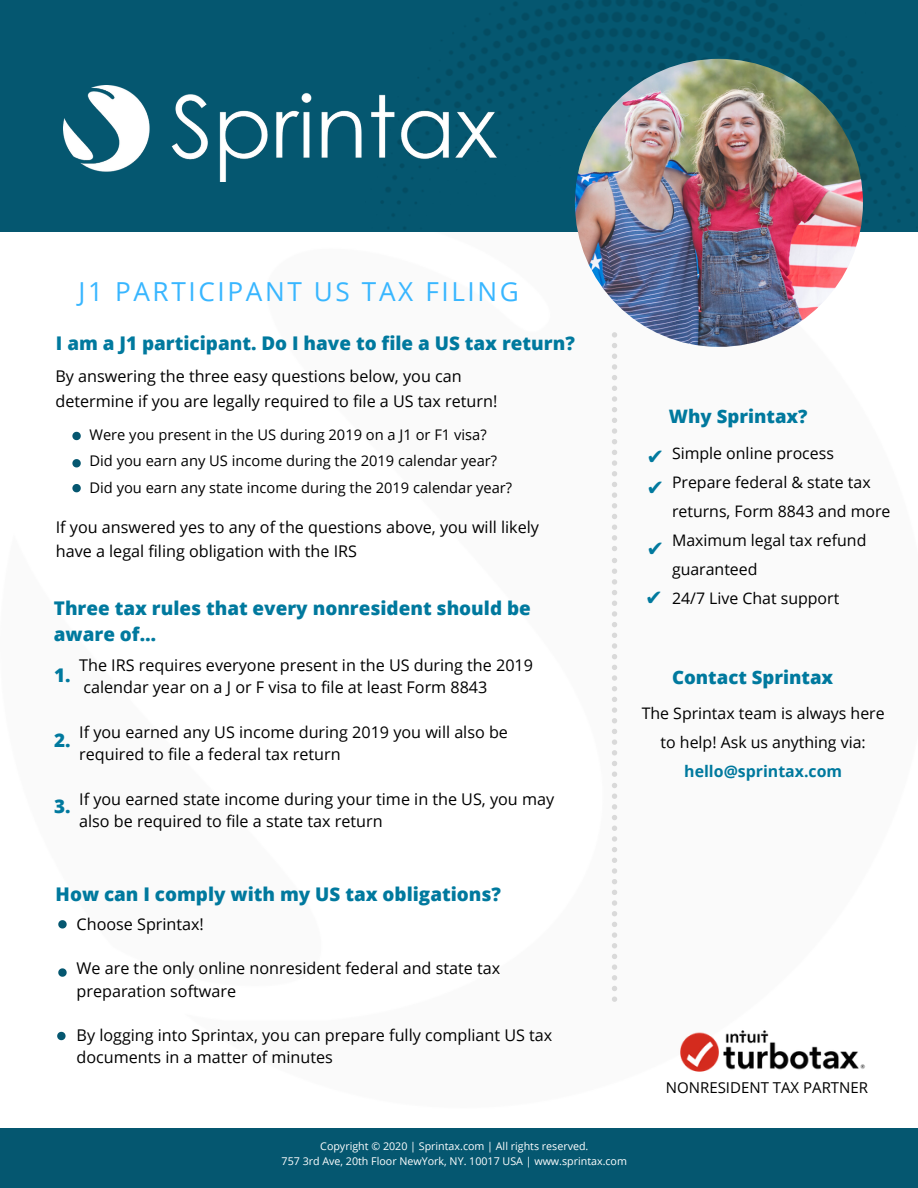
<style>
.page{position:relative;width:918px;height:1188px;background:#fff}
.page>*{position:absolute;margin:0;border:0;box-sizing:border-box;transform-origin:0 0}
.t1{font:26.25px "Open Sans";letter-spacing:.1em;color:#38b6ff}
.t2{font:21.15px/31.8px "DejaVu Sans";color:#00799e}
.t3{font:800 18.9px/26.2px "Open Sans";color:#00799e}
.t4{font:800 18.6px "Open Sans";color:#00799e}
.t5{font:16.2px/22.2px "Open Sans";color:#000}
.t6{font:15.9px/28.8px "Open Sans";color:#000}
.t7{font:700 15.9px "Open Sans";color:#00799e}
.t8{font:15px "Open Sans";color:#000}
.t9{font:14.7px/26.2px "Open Sans";color:#000}
.t10{font:10.65px/14.7px "Open Sans";color:#fff;text-align:center}
</style>
<div class="page">
<div style="left:0;top:1128px;width:918px;height:60px;background:#055770"></div>
<svg style="left:612px;top:525px;width:5px;height:26px"></svg>
<svg style="left:612px;top:514px;width:5px;height:5px"></svg>
<svg style="left:612px;top:482px;width:5px;height:26px"></svg>
<svg style="left:612px;top:450px;width:5px;height:26px"></svg>
<svg style="left:612px;top:418px;width:5px;height:26px"></svg>
<svg style="left:612px;top:386px;width:5px;height:26px"></svg>
<svg style="left:612px;top:354px;width:5px;height:26px"></svg>
<svg style="left:612px;top:332px;width:5px;height:16px"></svg>
<svg style="left:612px;top:772px;width:5px;height:5px"></svg>
<svg style="left:612px;top:761px;width:5px;height:5px"></svg>
<svg style="left:612px;top:729px;width:5px;height:26px"></svg>
<svg style="left:612px;top:697px;width:5px;height:26px"></svg>
<svg style="left:612px;top:665px;width:5px;height:26px"></svg>
<svg style="left:612px;top:633px;width:5px;height:26px"></svg>
<svg style="left:612px;top:601px;width:5px;height:26px"></svg>
<svg style="left:612px;top:569px;width:5px;height:26px"></svg>
<svg style="left:612px;top:558px;width:5px;height:5px"></svg>
<svg style="left:612px;top:997px;width:5px;height:5px"></svg>
<svg style="left:612px;top:986px;width:5px;height:5px"></svg>
<svg style="left:612px;top:954px;width:5px;height:26px"></svg>
<svg style="left:612px;top:922px;width:5px;height:26px"></svg>
<svg style="left:612px;top:890px;width:5px;height:26px"></svg>
<svg style="left:612px;top:858px;width:5px;height:26px"></svg>
<svg style="left:612px;top:826px;width:5px;height:26px"></svg>
<svg style="left:612px;top:794px;width:5px;height:26px"></svg>
<svg style="left:612px;top:783px;width:5px;height:5px"></svg>
<svg style="left:72px;top:432px;width:9px;height:8px"></svg>
<svg style="left:72px;top:459px;width:9px;height:8px"></svg>
<svg style="left:72px;top:484px;width:9px;height:8px"></svg>
<svg style="left:58px;top:920px;width:9px;height:9px"></svg>
<svg style="left:58px;top:968px;width:9px;height:9px"></svg>
<svg style="left:57px;top:1032px;width:9px;height:8px"></svg>
<img style="left:680px;top:1030px;width:186px;height:42px">
<div style="left:0;top:0;width:918px;height:231px;background:#055770"></div>
<img style="left:381px;top:0;width:534px;height:231px">
<img style="left:575px;top:59px;width:288px;height:288px;border-radius:50%">
<img style="left:64px;top:85px;width:433px;height:97px">
<h1 class="t1" style="left:78px;top:273px;width:442px">J1 PARTICIPANT US TAX FILING</h1>
<p class="t3" style="left:56px;top:330px;width:520px">I am a J1 participant. Do I have to file a US tax return?</p>
<p class="t5" style="left:56px;top:364px;width:443px;line-height:24.3px">By answering the three easy questions below, you can determine if you are legally required to file a US tax return!</p>
<p class="t9" style="left:89px;top:421px;width:424px">Were you present in the US during 2019 on a J1 or F1 visa?<br>Did you earn any US income during the 2019 calendar year?<br>Did you earn any state income during the 2019 calendar year?</p>
<p class="t5" style="left:56px;top:514px;width:485px;line-height:24.3px">If you answered yes to any of the questions above, you will likely have a legal filing obligation with the IRS</p>
<p class="t3" style="left:54px;top:595px;width:478px">Three tax rules that every nonresident should be aware of…</p>
<p class="t3" style="left:54px;top:661px;width:18px">1.</p>
<p class="t5" style="left:79px;top:654px;width:455px">The IRS requires everyone present in the US during the 2019 calendar year on a J or F visa to file at least Form 8843</p>
<p class="t5" style="left:79px;top:721px;width:430px">If you earned any US income during 2019 you will also be required to file a federal tax return</p>
<p class="t5" style="left:79px;top:787px;width:477px">If you earned state income during your time in the US, you may also be required to file a state tax return</p>
<p class="t3" style="left:54px;top:726px;width:18px">2.</p>
<p class="t3" style="left:54px;top:793px;width:18px">3.</p>
<p class="t4" style="left:669px;top:403px;width:140px">Why Sprintax?</p>
<h2 class="t2" style="left:646px;top:440px;width:19px">✔ ✔</h2>
<h2 class="t2" style="left:646px;top:533px;width:19px">✔</h2>
<h2 class="t2" style="left:645px;top:582px;width:19px">✔</h2>
<p class="t6" style="left:672px;top:439px;width:220px">Simple online process<br>Prepare federal &amp; state tax returns, Form 8843 and more<br>Maximum legal tax refund guaranteed<br>24/7 Live Chat support</p>
<p class="t4" style="left:672px;top:664px;width:163px">Contact Sprintax</p>
<p class="t6" style="left:642px;top:699px;width:244px;text-align:center">The Sprintax team is always here to help! Ask us anything via:</p>
<p class="t7" style="left:684px;top:760px;width:159px">hello@sprintax.com</p>
<p class="t3" style="left:56px;top:880px;width:447px">How can I comply with my US tax obligations?</p>
<p class="t5" style="left:77px;top:912px;width:129px">Choose Sprintax!</p>
<p class="t5" style="left:77px;top:957px;width:425px">We are the only online nonresident federal and state tax preparation software</p>
<p class="t5" style="left:77px;top:1024px;width:477px">By logging into Sprintax, you can prepare fully compliant US tax documents in a matter of minutes</p>
<p class="t10" style="left:282px;top:1139px;width:347px">Copyright © 2020 | Sprintax.com | All rights reserved.<br>757 3rd Ave, 20th Floor NewYork, NY. 10017 USA | www.sprintax.com</p>
<p class="t8" style="left:666px;top:1077px;width:204px">NONRESIDENT TAX PARTNER</p>
</div>
